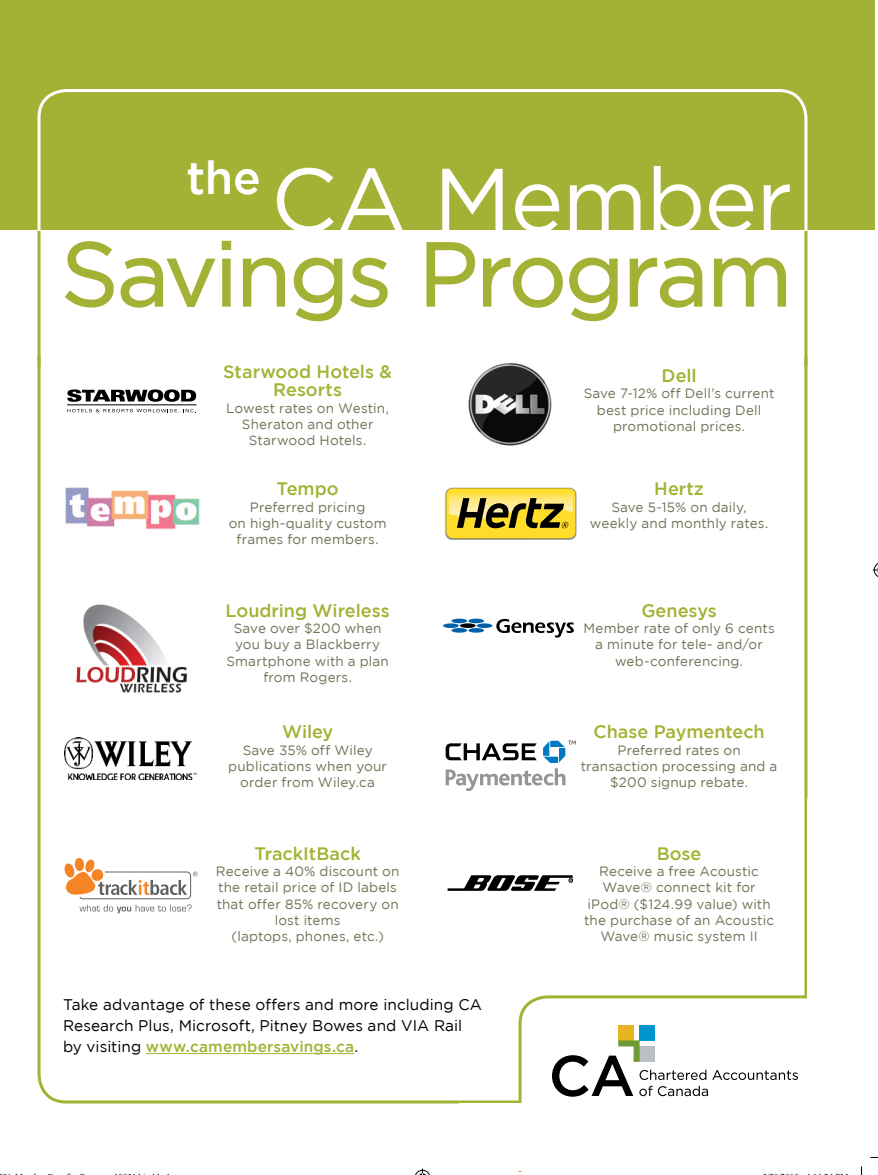
<style>
.page{position:relative;width:878px;height:1175px;background:#fff}
.page>*{position:absolute;margin:0;border:0;box-sizing:border-box;transform-origin:0 0}
.t1{font:90px/74.1px "Gotham";letter-spacing:-.02em;color:#a3b234;text-align:right}
.t2{font:500 18px/18px "Gotham";color:#a3b234;text-align:center}
.t3{font:15.3px/21px "Gotham";letter-spacing:.005em;color:#000}
.t4{font:13.5px/16.2px "Gotham";letter-spacing:.01em;color:#6c7656;text-align:center}
.s1{color:#fff}
.s2{font-weight:500;color:#a3b234}
</style>
<div class="page">
<div style="left:0;top:0;width:874px;height:259px;background:#a3b234"></div>
<div style="left:38px;top:89px;width:769px;height:210px;border:3px solid #fff;border-radius:27px"></div>
<div style="left:0;top:231px;width:874px;height:126px;background:#fff"></div>
<hr style="left:146px;top:1053px;width:208px;height:1px;background:#a3b234">
<hr style="left:38px;top:231px;width:2px;height:135px;background:#a3b234">
<hr style="left:804px;top:231px;width:3px;height:135px;background:#a3b234">
<svg style="left:518px;top:995px;width:289px;height:108px"></svg>
<div style="left:618px;top:1025px;width:15px;height:15px;background:#e7b421"></div>
<div style="left:639px;top:1025px;width:16px;height:15px;background:#0095cd"></div>
<svg style="left:552px;top:1040px;width:246px;height:56px"></svg>
<svg style="left:64px;top:241px;width:50px;height:67px"></svg>
<svg style="left:120px;top:240px;width:112px;height:68px"></svg>
<svg style="left:242px;top:257px;width:44px;height:50px"></svg>
<svg style="left:293px;top:257px;width:50px;height:65px"></svg>
<svg style="left:350px;top:257px;width:38px;height:51px"></svg>
<svg style="left:426px;top:242px;width:50px;height:65px"></svg>
<svg style="left:483px;top:257px;width:135px;height:65px"></svg>
<svg style="left:629px;top:257px;width:74px;height:51px"></svg>
<svg style="left:713px;top:257px;width:73px;height:50px"></svg>
<img style="left:468px;top:363px;width:84px;height:83px">
<div style="left:460px;top:623px;width:15px;height:5px;background:#000;border-radius:50%"></div>
<div style="left:451px;top:618px;width:16px;height:5px;background:#0060a8;border-radius:50%"></div>
<div style="left:443px;top:623px;width:16px;height:5px;background:#0060a8;border-radius:50%"></div>
<svg style="left:451px;top:628px;width:16px;height:4px"></svg>
<div style="left:468px;top:618px;width:16px;height:5px;background:#0060a8;border-radius:50%"></div>
<div style="left:476px;top:623px;width:16px;height:5px;background:#0060a8;border-radius:50%"></div>
<svg style="left:468px;top:628px;width:16px;height:4px"></svg>
<svg style="left:496px;top:619px;width:78px;height:18px"></svg>
<img style="left:64px;top:737px;width:132px;height:42px">
<img style="left:65px;top:487px;width:135px;height:42px">
<svg style="left:445px;top:740px;width:130px;height:51px"></svg>
<img style="left:76px;top:604px;width:111px;height:89px">
<svg style="left:447px;top:875px;width:126px;height:15px"></svg>
<img style="left:445px;top:487px;width:132px;height:53px">
<svg style="left:446px;top:488px;width:129px;height:50px;background:#c0aa36"></svg>
<svg style="left:79px;top:904px;width:112px;height:9px"></svg>
<div style="left:79px;top:871px;width:112px;height:28px;border:1px solid #5e6062;border-radius:4px"></div>
<div style="left:74px;top:867px;width:31px;height:30px;background:#fff"></div>
<svg style="left:64px;top:859px;width:123px;height:36px"></svg>
<svg style="left:193px;top:871px;width:5px;height:5px"></svg>
<svg style="left:67px;top:389px;width:129px;height:13px"></svg>
<svg style="left:67px;top:409px;width:129px;height:4px"></svg>
<hr style="left:67px;top:404px;width:129px;height:1px;background:#000">
<svg style="left:415px;top:1168px;width:15px;height:6px"></svg>
<svg style="left:872px;top:563px;width:6px;height:14px"></svg>
<p class="t1" style="left:61px;top:161px;width:733px"><sup>the</sup> <span class="s1">CA Member<br></span>Savings Program</p>
<p class="t2" style="left:223px;top:362px;width:170px">Starwood Hotels &amp;<br>Resorts</p>
<p class="t4" style="left:226px;top:399px;width:164px">Lowest rates on Westin,<br>Sheraton and other<br>Starwood Hotels.</p>
<p class="t2" style="left:276px;top:479px;width:64px">Tempo</p>
<p class="t4" style="left:229px;top:498px;width:159px">Preferred pricing<br>on high-quality custom frames for members.</p>
<p class="t2" style="left:225px;top:601px;width:166px">Loudring Wireless</p>
<p class="t4" style="left:226px;top:620px;width:164px">Save over $200 when you buy a Blackberry<br>Smartphone with a plan from Rogers.</p>
<p class="t2" style="left:282px;top:722px;width:53px">Wiley</p>
<p class="t4" style="left:228px;top:741px;width:160px">Save 35% off Wiley publications when your order from Wiley.ca</p>
<p class="t2" style="left:254px;top:844px;width:108px">TrackItBack</p>
<p class="t4" style="left:216px;top:863px;width:185px">Receive a 40% discount on the retail price of ID labels that offer 85% recovery on lost items<br>(laptops, phones, etc.)</p>
<p class="t3" style="left:63px;top:993px;width:420px">Take advantage of these offers and more including CA<br>Research Plus, Microsoft, Pitney Bowes and VIA Rail by visiting <span class="s2">www.camembersavings.ca</span>.</p>
<p class="t2" style="left:661px;top:366px;width:37px">Dell</p>
<p class="t4" style="left:583px;top:385px;width:192px">Save 7-12% off Dell’s current best price including Dell promotional prices.</p>
<p class="t2" style="left:654px;top:479px;width:51px">Hertz</p>
<p class="t4" style="left:590px;top:498px;width:180px">Save 5-15% on daily, weekly and monthly rates.</p>
<p class="t2" style="left:641px;top:601px;width:77px">Genesys</p>
<p class="t4" style="left:583px;top:620px;width:193px">Member rate of only 6 cents a minute for tele- and/or web-conferencing.</p>
<p class="t2" style="left:593px;top:722px;width:173px">Chase Paymentech</p>
<p class="t4" style="left:580px;top:741px;width:198px">Preferred rates on transaction processing and a $200 signup rebate.</p>
<p class="t2" style="left:656px;top:844px;width:46px">Bose</p>
<p class="t4" style="left:584px;top:863px;width:191px">Receive a free Acoustic<br>Wave® connect kit for iPod® ($124.99 value) with the purchase of an Acoustic<br>Wave® music system II</p>
</div>
